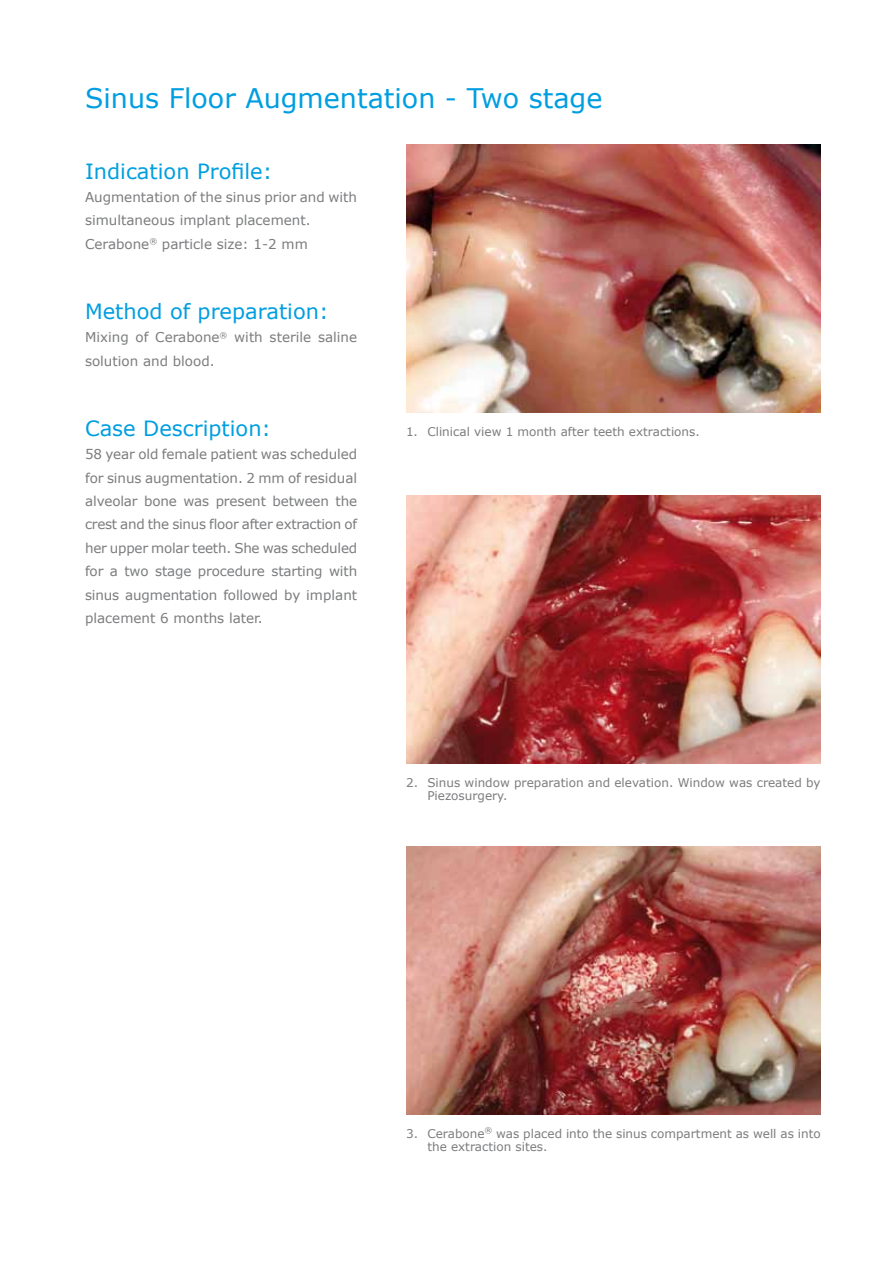
<style>
.page{position:relative;width:893px;height:1263px;background:#fff}
.page>*{position:absolute;margin:0;border:0;box-sizing:border-box;transform-origin:0 0}
.t1{font:27px "Verdana";color:#009ee0}
.t2{font:21px "Verdana";color:#009ee0}
.t3{font:13.5px/23.4px "Verdana";color:#7b7c7e}
.t4{font:12px/13.5px "Verdana";color:#7b7c7e}
</style>
<div class="page">
<img style="left:406px;top:145px;width:415px;height:267px">
<img style="left:406px;top:495px;width:415px;height:268px">
<img style="left:406px;top:846px;width:415px;height:268px">
<h1 class="t1" style="left:85px;top:81px;width:519px">Sinus Floor Augmentation - Two stage</h1>
<h2 class="t2" style="left:85px;top:158px;width:189px">Indication Profile:</h2>
<p class="t3" style="left:85px;top:186px;width:274px">Augmentation of the sinus prior and with simultaneous implant placement.<br>Cerabone<sup>®</sup> particle size: 1-2 mm</p>
<h2 class="t2" style="left:85px;top:298px;width:245px">Method of preparation:</h2>
<p class="t3" style="left:85px;top:326px;width:274px">Mixing of Cerabone<sup>®</sup> with sterile saline solution and blood.</p>
<h2 class="t2" style="left:85px;top:415px;width:188px">Case Description:</h2>
<p class="t3" style="left:85px;top:443px;width:274px;text-align:justify">58 year old female patient was scheduled for sinus augmentation. 2 mm of residual alveolar bone was present between the crest and the sinus floor after extraction of her upper molar teeth. She was scheduled for a two stage procedure starting with sinus augmentation followed by implant placement 6 months later.</p>
<p class="t4" style="left:406px;top:425px;width:295px">1. Clinical view 1 month after teeth extractions.</p>
<p class="t4" style="left:427px;top:776px;width:395px;text-indent:-21px">2. Sinus window preparation and elevation. Window was created by<br>Piezosurgery.</p>
<p class="t4" style="left:427px;top:1126px;width:395px;text-indent:-21px">3. Cerabone<sup>®</sup> was placed into the sinus compartment as well as into the extraction sites.</p>
</div>
